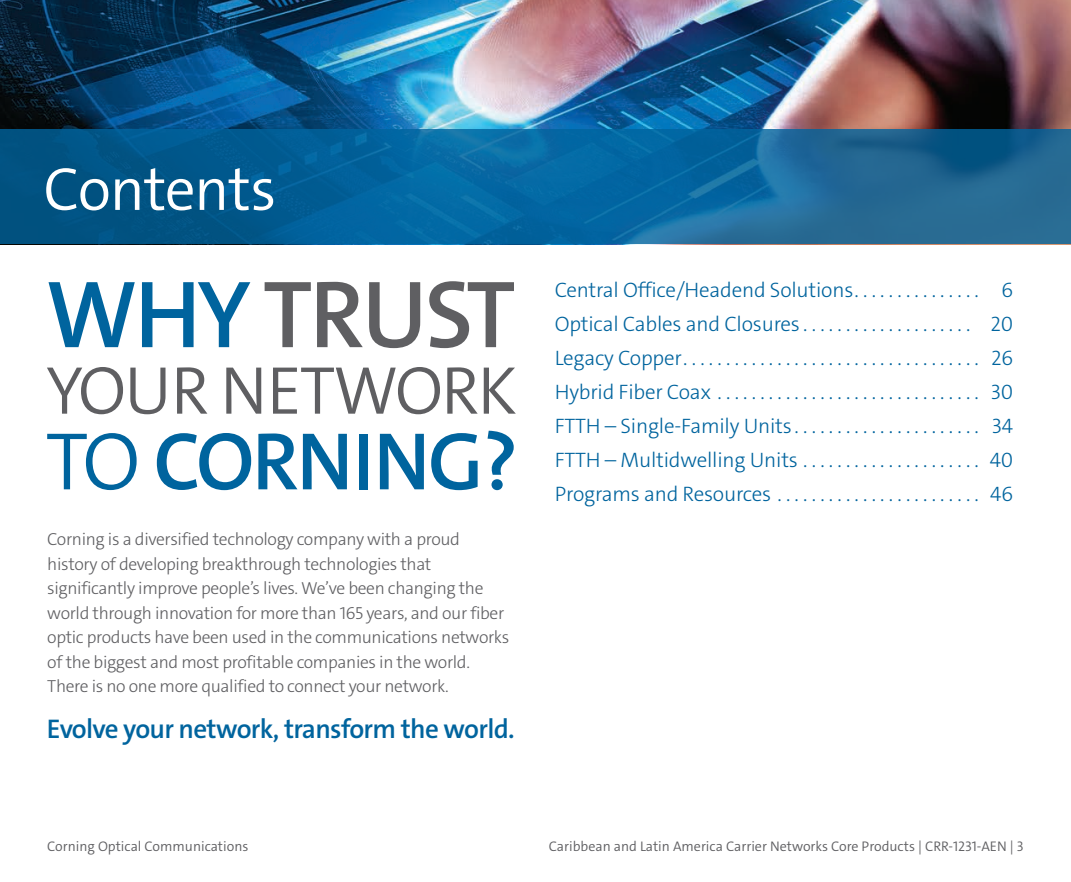
<style>
.page{position:relative;width:1071px;height:882px;background:#fff}
.page>*{position:absolute;margin:0;border:0;box-sizing:border-box;transform-origin:0 0}
.t1{font:600 96.25px "The Sans C4 s";letter-spacing:-.03em;color:#5f5f62}
.t2{font:600 82.25px "The Sans C4 s";letter-spacing:-.03em;color:#00649e}
.t3{font:300 68.25px "The Sans C4 s";letter-spacing:-.03em;color:#5f5f62}
.t4{font:300 61.25px "The Sans C4 s";letter-spacing:-.02em;color:#fff}
.t5{font:600 27.12px "The Sans C4 s";letter-spacing:-.025em;color:#00649e}
.TOC_Intro{font:300 21px "The Sans C4 s";letter-spacing:-.01em;color:#00649e}
.t6{font:300 17.5px/24.5px "The Sans C4 s";letter-spacing:-.02em;color:#5f5f62}
.t7{font:300 14px "The Sans C4 s";color:#5f5f62}
.s1{color:#00649e}
.s2{font-weight:300}
</style>
<div class="page">
<img style="left:0;top:0;width:1071px;height:130px">
<svg style="left:0;top:130px;width:1071px;height:114px;background:#0c6295"></svg>
<p class="t4" style="left:43px;top:150px;width:235px">Contents</p>
<p class="t1" style="left:46px;top:253px;width:471px"><span class="s1">WHY</span> TRUST</p>
<p class="t3" style="left:47px;top:347px;width:472px">YOUR NETWORK</p>
<p class="t2" style="left:46px;top:409px;width:474px"><span class="s2">TO</span> CORNING?</p>
<p class="t6" style="left:47px;top:527px;width:463px">Corning is a diversified technology company with a proud history of developing breakthrough technologies that significantly improve people’s lives. We’ve been changing the world through innovation for more than 165 years, and our fiber optic products have been used in the communications networks of the biggest and most profitable companies in the world.<br>There is no one more qualified to connect your network.</p>
<p class="t5" style="left:47px;top:712px;width:469px">Evolve your network, transform the world.</p>
<p class="TOC_Intro" style="left:555px;top:276px;width:460px">Central Office/Headend Solutions. . . . . . . . . . . . . . . 6</p>
<p class="TOC_Intro" style="left:555px;top:310px;width:460px">Optical Cables and Closures.................... 20</p>
<p class="TOC_Intro" style="left:555px;top:344px;width:460px">Legacy Copper................................... 26</p>
<p class="TOC_Intro" style="left:555px;top:378px;width:460px">Hybrid Fiber Coax............................... 30</p>
<p class="TOC_Intro" style="left:555px;top:412px;width:460px">FTTH – Single-Family Units...................... 34</p>
<p class="TOC_Intro" style="left:555px;top:447px;width:460px">FTTH – Multidwelling Units..................... 40</p>
<p class="TOC_Intro" style="left:555px;top:481px;width:460px">Programs and Resources........................ 46</p>
<p class="t7" style="left:47px;top:837px;width:203px">Corning Optical Communications</p>
<p class="t7" style="left:549px;top:837px;width:476px">Caribbean and Latin America Carrier Networks Core Products | CRR-1231-AEN | 3</p>
</div>
